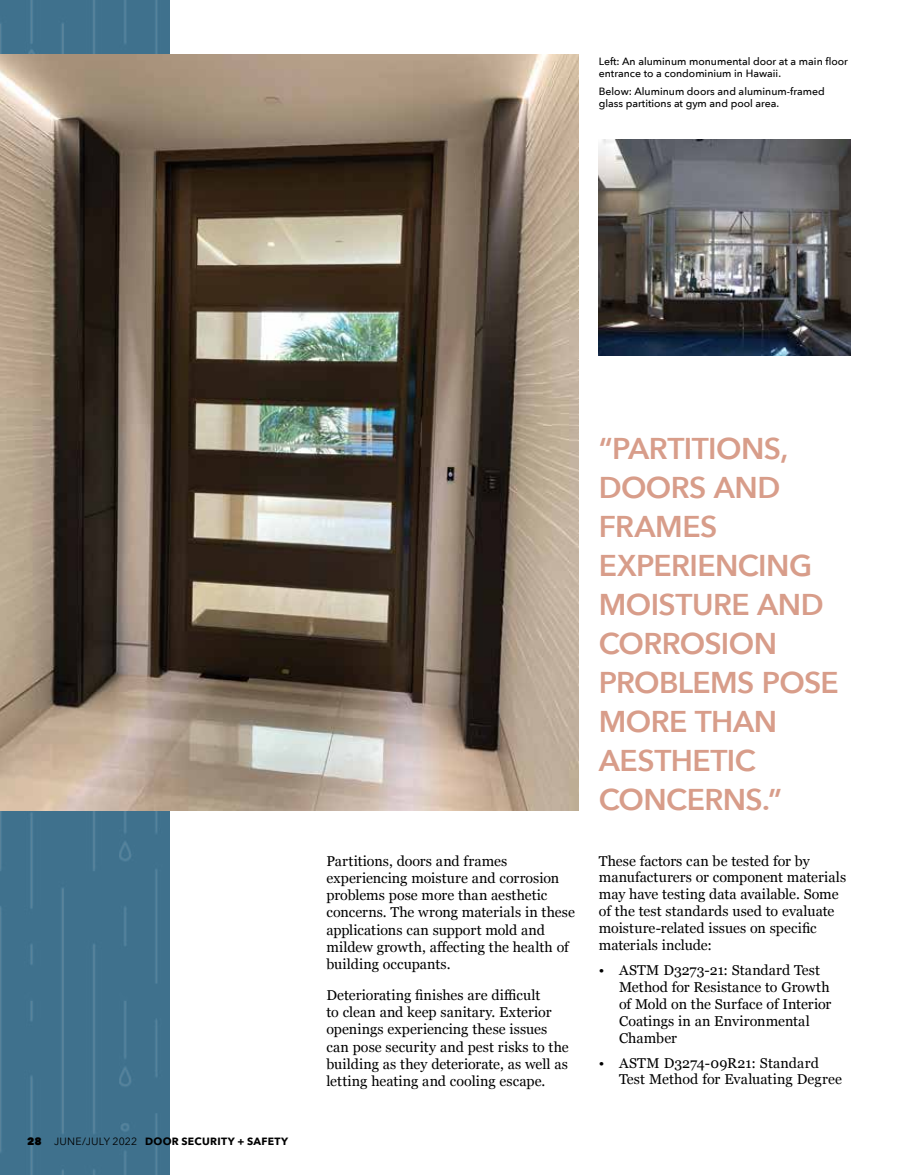
<style>
.page{position:relative;width:905px;height:1175px;background:#fff}
.page>*{position:absolute;margin:0;border:0;box-sizing:border-box;transform-origin:0 0}
.t1{font:600 30px/39px "Avenir Next";letter-spacing:-.02em;color:#d89d8a}
.t2{font:14.25px/17.2px "Georgia";letter-spacing:.005em;color:#000}
.t3{font:500 10.5px/12px "Avenir Next";color:#000}
.t4{font:700 10.5px "Avenir Next";letter-spacing:.025em;color:#000}
.s1{font-weight:800}
.s2{font-weight:400}
</style>
<div class="page">
<img style="left:0;top:0;width:170px;height:1174px">
<img style="left:0;top:54px;width:578px;height:756px">
<img style="left:598px;top:140px;width:252px;height:216px">
<p class="t3" style="left:598px;top:54px;width:251px">Left: An aluminum monumental door at a main floor entrance to a condominium in Hawaii.</p>
<p class="t3" style="left:598px;top:85px;width:227px">Below: Aluminum doors and aluminum-framed glass partitions at gym and pool area.</p>
<p class="t4" style="left:27px;top:1132px;width:263px"><span class="s1">28</span> <span class="s2">JUNE/JULY 2022</span> DOOR SECURITY + SAFETY</p>
<p class="t2" style="left:326px;top:851px;width:250px">Partitions, doors and frames experiencing moisture and corrosion problems pose more than aesthetic concerns. The wrong materials in these applications can support mold and mildew growth, affecting the health of building occupants.</p>
<p class="t2" style="left:326px;top:985px;width:244px">Deteriorating finishes are difficult<br>to clean and keep sanitary. Exterior openings experiencing these issues can pose security and pest risks to the building as they deteriorate, as well as letting heating and cooling escape.</p>
<h1 class="t1" style="left:598px;top:428px;width:241px">“PARTITIONS,<br>DOORS AND<br>FRAMES<br>EXPERIENCING<br>MOISTURE AND<br>CORROSION<br>PROBLEMS POSE<br>MORE THAN<br>AESTHETIC<br>CONCERNS.”</h1>
<p class="t2" style="left:598px;top:851px;width:249px;line-height:16.8px">These factors can be tested for by manufacturers or component materials may have testing data available. Some of the test standards used to evaluate moisture-related issues on specific materials include:</p>
<p class="t2" style="left:619px;top:961px;width:214px;line-height:16.8px;text-indent:-20px">• ASTM D3273-21: Standard Test<br>Method for Resistance to Growth of Mold on the Surface of Interior<br>Coatings in an Environmental<br>Chamber</p>
<p class="t2" style="left:619px;top:1053px;width:224px;line-height:16.8px;text-indent:-20px">• ASTM D3274-09R21: Standard<br>Test Method for Evaluating Degree</p>
</div>
